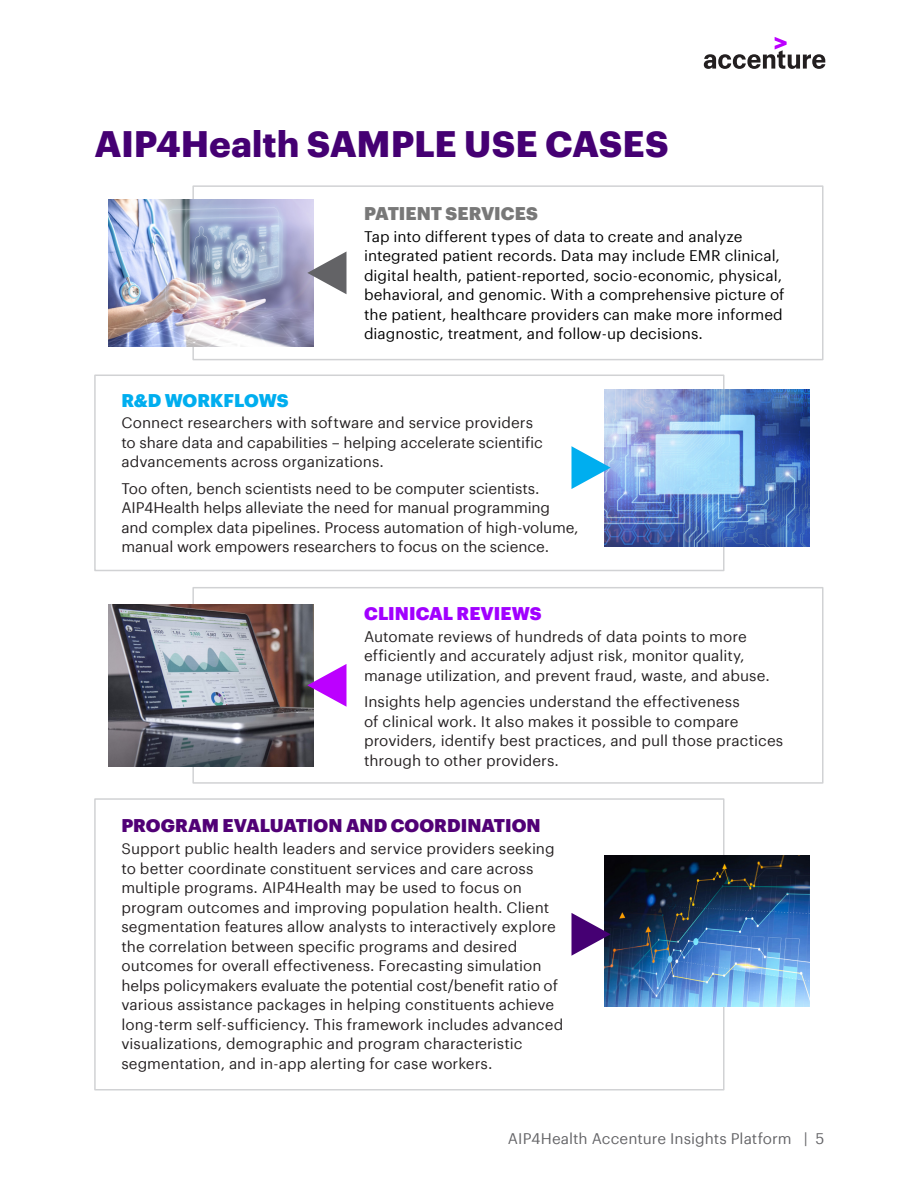
<style>
.page{position:relative;width:918px;height:1188px;background:#fff}
.page>*{position:absolute;margin:0;border:0;box-sizing:border-box;transform-origin:0 0}
.Header_Level_3{font:700 36px "Graphik";letter-spacing:-.005em;color:#450073}
.call_out_header{font:900 18px "Graphik";color:#510076}
.call_out_header-2{font:900 18px "Graphik";letter-spacing:.005em;color:#787878}
.call_out_header-3{font:900 18px "Graphik";color:#a100ff}
.call_out_header-4{font:900 18px "Graphik";letter-spacing:-.005em;color:#00aeef}
.call_out{font:15px/19.5px "Graphik";color:#231f20}
.call_out-2{font:15px/19.5px "Graphik";color:#000}
.Header_Level_2{font:15px "Graphik";color:#636366}
</style>
<div class="page">
<div style="left:94px;top:375px;width:630px;height:196px;border:2px solid #d1d2d4"></div>
<div style="left:94px;top:798px;width:630px;height:292px;border:2px solid #d1d2d4"></div>
<div style="left:192px;top:587px;width:632px;height:197px;border:2px solid #d1d2d4"></div>
<div style="left:192px;top:185px;width:632px;height:175px;border:2px solid #d1d2d4"></div>
<img style="left:605px;top:389px;width:205px;height:157px">
<img style="left:108px;top:604px;width:206px;height:162px">
<img style="left:605px;top:855px;width:205px;height:152px">
<img style="left:108px;top:199px;width:206px;height:148px">
<svg style="left:704px;top:37px;width:121px;height:32px"></svg>
<svg style="left:307px;top:251px;width:40px;height:43px"></svg>
<svg style="left:307px;top:664px;width:40px;height:43px"></svg>
<svg style="left:571px;top:446px;width:40px;height:43px"></svg>
<svg style="left:571px;top:913px;width:40px;height:43px"></svg>
<p class="Header_Level_3" style="left:94px;top:117px;width:576px">AIP4Health SAMPLE USE CASES</p>
<p class="call_out_header-2" style="left:364px;top:200px;width:175px">PATIENT SERVICES</p>
<p class="call_out-2" style="left:364px;top:226px;width:422px">Tap into different types of data to create and analyze integrated patient records. Data may include EMR clinical, digital health, patient-reported, socio-economic, physical, behavioral, and genomic. With a comprehensive picture of the patient, healthcare providers can make more informed diagnostic, treatment, and follow-up decisions.</p>
<p class="call_out_header-4" style="left:121px;top:386px;width:169px">R&amp;D WORKFLOWS</p>
<p class="call_out" style="left:121px;top:412px;width:423px">Connect researchers with software and service providers to share data and capabilities – helping accelerate scientific advancements across organizations.</p>
<p class="call_out" style="left:121px;top:477px;width:459px">Too often, bench scientists need to be computer scientists.<br>AIP4Health helps alleviate the need for manual programming and complex data pipelines. Process automation of high-volume, manual work empowers researchers to focus on the science.</p>
<p class="call_out_header-3" style="left:364px;top:599px;width:179px">CLINICAL REVIEWS</p>
<p class="call_out" style="left:364px;top:625px;width:407px">Automate reviews of hundreds of data points to more efficiently and accurately adjust risk, monitor quality, manage utilization, and prevent fraud, waste, and abuse.</p>
<p class="call_out" style="left:364px;top:691px;width:421px">Insights help agencies understand the effectiveness<br>of clinical work. It also makes it possible to compare providers, identify best practices, and pull those practices through to other providers.</p>
<p class="call_out_header" style="left:121px;top:812px;width:421px">PROGRAM EVALUATION AND COORDINATION</p>
<p class="call_out" style="left:121px;top:838px;width:443px">Support public health leaders and service providers seeking to better coordinate constituent services and care across multiple programs. AIP4Health may be used to focus on program outcomes and improving population health. Client segmentation features allow analysts to interactively explore the correlation between specific programs and desired outcomes for overall effectiveness. Forecasting simulation helps policymakers evaluate the potential cost/benefit ratio of various assistance packages in helping constituents achieve long-term self-sufficiency. This framework includes advanced visualizations, demographic and program characteristic segmentation, and in-app alerting for case workers.</p>
<p class="Header_Level_2" style="left:508px;top:1127px;width:318px">AIP4Health Accenture Insights Platform | 5</p>
</div>
